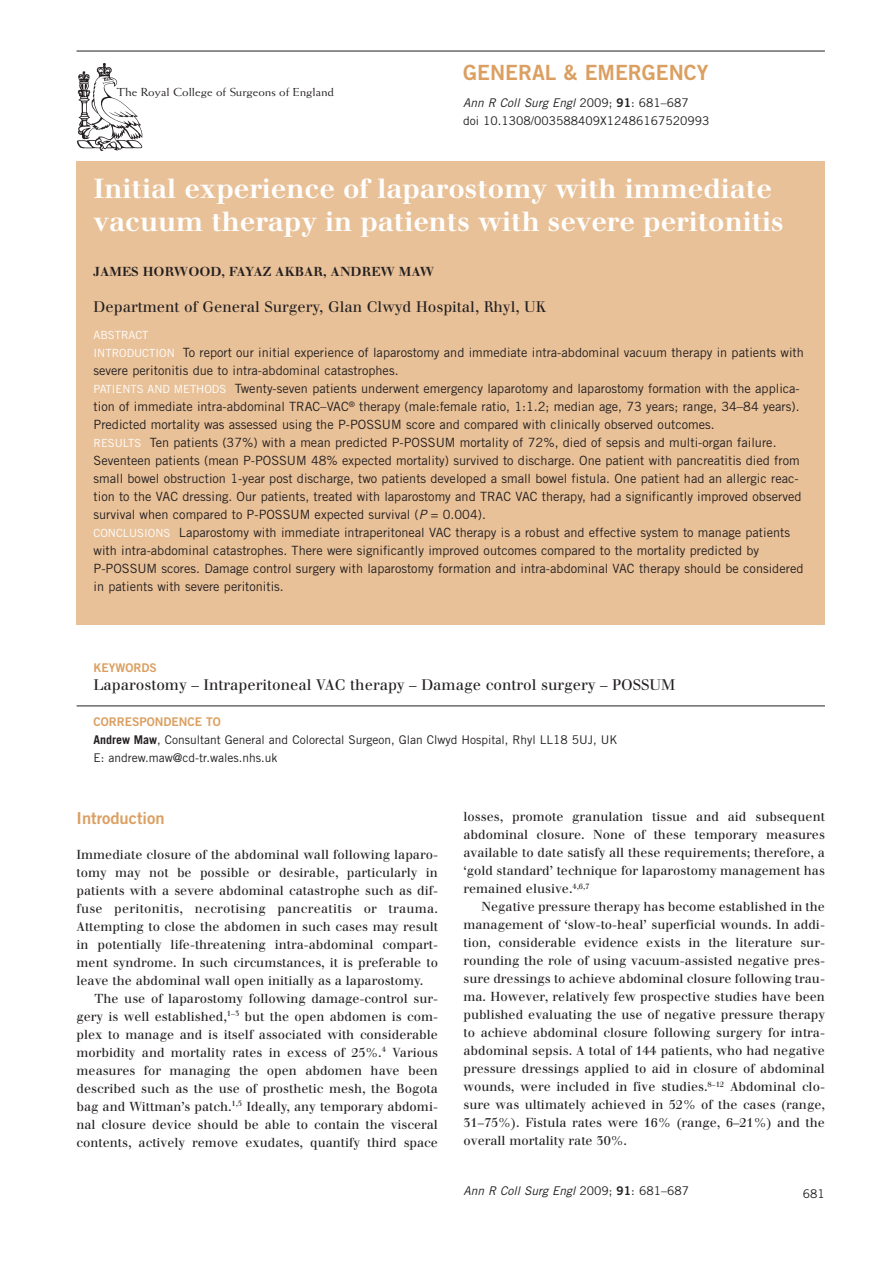
<style>
.page{position:relative;width:893px;height:1263px;background:#fff}
.page>*{position:absolute;margin:0;border:0;box-sizing:border-box;transform-origin:0 0}
.t1{font:700 27px/33px "Walbaum";color:#fff}
.t2{font:21px "Trade Gothic Bold Two";color:#db9f61}
.t3{font:16.5px "Trade Gothic Bold Two";color:#db9f61}
.t4{font:15px "Walbaum";color:#231f20}
.t5{font:12.75px/18px "Walbaum";color:#231f20;text-align:justify}
.t6{font:12.75px/18px "Trade Gothic";color:#231f20}
.t7{font:700 12.75px "Walbaum";color:#231f20}
.t8{font:12px/18px "Trade Gothic";color:#231f20}
.t9{font:italic 12px "Trade Gothic";color:#231f20}
.t10{font:12px "Trade Gothic Bold Two";color:#db9f61}
.t11{font:11.7px "Weiss";color:#231f20;scale:1.08 1}
.t12{font:11.25px "Trade Gothic";color:#fff}
.s1{font-style:italic}
.s2{font-family:"Trade Gothic Bold Two"}
.s3{font-size:11.25px;color:#fff}
.s4{font-weight:700}
.s5{font-style:normal}
.s6{font-family:"Trade Gothic Bold Two";font-style:normal}
</style>
<div class="page">
<hr style="left:77px;top:51px;width:748px;height:1px;background:#231f20">
<svg style="left:77px;top:63px;width:66px;height:88px"></svg>
<hr style="left:77px;top:706px;width:748px;height:1px;background:#231f20">
<div style="left:77px;top:162px;width:748px;height:463px;background:#e9c198"></div>
<p class="t11" style="left:117px;top:88px;width:203px">The Royal College of Surgeons of England</p>
<h2 class="t2" style="left:463px;top:65px;width:247px">GENERAL &amp; EMERGENCY</h2>
<p class="t8" style="left:463px;top:95px;width:248px"><span class="s1">Ann R Coll Surg Engl</span> 2009; <span class="s2">91</span>: 681–687<br>doi 10.1308/003588409X12486167520993</p>
<h1 class="t1" style="left:94px;top:175px;width:692px">Initial experience of laparostomy with immediate vacuum therapy in patients with severe peritonitis</h1>
<p class="t7" style="left:94px;top:267px;width:342px">JAMES HORWOOD, FAYAZ AKBAR, ANDREW MAW</p>
<p class="t4" style="left:94px;top:301px;width:454px">Department of General Surgery, Glan Clwyd Hospital, Rhyl, UK</p>
<p class="t12" style="left:94px;top:331px;width:57px">ABSTRACT</p>
<p class="t6" style="left:94px;top:345px;width:712px"><span class="s3">INTRODUCTION</span> To report our initial experience of laparostomy and immediate intra-abdominal vacuum therapy in patients with severe peritonitis due to intra-abdominal catastrophes.<br><span class="s3">PATIENTS AND METHODS</span> Twenty-seven patients underwent emergency laparotomy and laparostomy formation with the applica&shy;tion of immediate intra-abdominal TRAC–VAC<sup>®</sup> therapy (male:female ratio, 1:1.2; median age, 73 years; range, 34–84 years).<br>Predicted mortality was assessed using the P-POSSUM score and compared with clinically observed outcomes.<br><span class="s3">RESULTS</span> Ten patients (37%) with a mean predicted P-POSSUM mortality of 72%, died of sepsis and multi-organ failure.<br>Seventeen patients (mean P-POSSUM 48% expected mortality) survived to discharge. One patient with pancreatitis died from small bowel obstruction 1-year post discharge, two patients developed a small bowel fistula. One patient had an allergic reac&shy;tion to the VAC dressing. Our patients, treated with laparostomy and TRAC VAC therapy, had a significantly improved observed survival when compared to P-POSSUM expected survival (<span class="s1">P</span> = 0.004).<br><span class="s3">CONCLUSIONS</span> Laparostomy with immediate intraperitoneal VAC therapy is a robust and effective system to manage patients with intra-abdominal catastrophes. There were significantly improved outcomes compared to the mortality predicted by P-POSSUM scores. Damage control surgery with laparostomy formation and intra-abdominal VAC therapy should be considered in patients with severe peritonitis.</p>
<p class="t10" style="left:94px;top:663px;width:65px">KEYWORDS</p>
<p class="t4" style="left:94px;top:679px;width:583px">Laparostomy – Intraperitoneal VAC therapy – Damage control surgery – POSSUM</p>
<p class="t10" style="left:94px;top:717px;width:129px">CORRESPONDENCE TO</p>
<p class="t8" style="left:94px;top:731px;width:525px"><span class="s4">Andrew Maw</span>, Consultant General and Colorectal Surgeon, Glan Clwyd Hospital, Rhyl LL18 5UJ, UK<br>E: andrew.maw@cd-tr.wales.nhs.uk</p>
<p class="t3" style="left:77px;top:812px;width:89px">Introduction</p>
<p class="t5" style="left:77px;top:846px;width:363px">Immediate closure of the abdominal wall following laparo&shy;tomy may not be possible or desirable, particularly in patients with a severe abdominal catastrophe such as dif&shy;fuse peritonitis, necrotising pancreatitis or trauma.<br>Attempting to close the abdomen in such cases may result in potentially life-threatening intra-abdominal compart&shy;ment syndrome. In such circumstances, it is preferable to leave the abdominal wall open initially as a laparostomy.</p>
<p class="t5" style="left:77px;top:990px;width:363px;text-indent:18px">The use of laparostomy following damage-control sur&shy;gery is well established,<sup>1–3</sup> but the open abdomen is com&shy;plex to manage and is itself associated with considerable morbidity and mortality rates in excess of 25%.<sup>4</sup> Various measures for managing the open abdomen have been described such as the use of prosthetic mesh, the Bogota bag and Wittman’s patch.<sup>1,5</sup> Ideally, any temporary abdomi&shy;nal closure device should be able to contain the visceral contents, actively remove exudates, quantify third space</p>
<p class="t5" style="left:463px;top:809px;width:363px">losses, promote granulation tissue and aid subsequent abdominal closure. None of these temporary measures available to date satisfy all these requirements; therefore, a ‘gold standard’ technique for laparostomy management has remained elusive.<sup>4,6,7</sup></p>
<p class="t5" style="left:463px;top:899px;width:363px;text-indent:18px">Negative pressure therapy has become established in the management of ‘slow-to-heal’ superficial wounds. In addi&shy;tion, considerable evidence exists in the literature sur&shy;rounding the role of using vacuum-assisted negative pres&shy;sure dressings to achieve abdominal closure following trau&shy;ma. However, relatively few prospective studies have been published evaluating the use of negative pressure therapy to achieve abdominal closure following surgery for intra&shy;abdominal sepsis. A total of 144 patients, who had negative pressure dressings applied to aid in closure of abdominal wounds, were included in five studies.<sup>8–12</sup> Abdominal clo&shy;sure was ultimately achieved in 52% of the cases (range, 31–75%). Fistula rates were 16% (range, 6–21%) and the overall mortality rate 30%.</p>
<p class="t9" style="left:463px;top:1186px;width:227px">Ann R Coll Surg Engl <span class="s5">2009;</span> <span class="s6">91</span><span class="s5">: 681–687</span></p>
<p class="t8" style="left:803px;top:1186px;width:23px">681</p>
</div>
